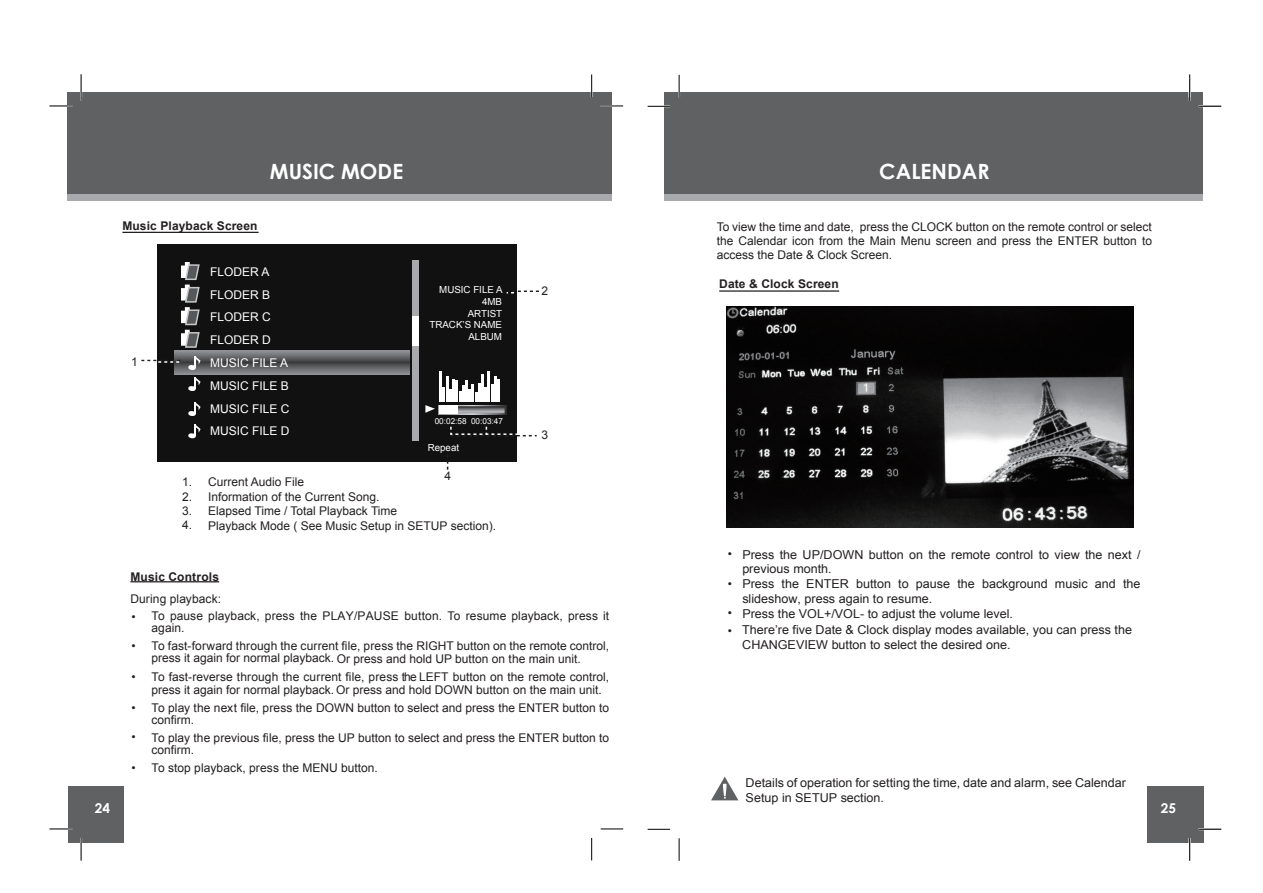
<style>
.page{position:relative;width:1263px;height:893px;background:#fff}
.page>*{position:absolute;margin:0;border:0;box-sizing:border-box;transform-origin:0 0}
.t1{font:700 21px "Century Gothic";color:#fff}
.t2{font:700 13.5px "Century Gothic";color:#fff}
.t3{font:12.3px/14.7px "Arial";color:#231f20}
.t4{font:12px/14.4px "Arial";color:#231f20}
.t5{font:12px/22.8px "Arial";color:#fff}
.t6{font:700 12px "Arial";letter-spacing:.01em;color:#231f20}
.t7{font:9.75px/11.7px "Arial";color:#fff;text-align:right}
.t8{font:8.25px "Arial";color:#fff}
</style>
<div class="page">
<hr style="left:130px;top:581px;width:89px;height:1px;background:#231f20">
<hr style="left:122px;top:232px;width:137px;height:1px;background:#231f20">
<hr style="left:719px;top:290px;width:120px;height:2px;background:#231f20">
<div style="left:68px;top:125px;width:544px;height:75px;background:#a8a9ad"></div>
<div style="left:68px;top:92px;width:544px;height:102px;background:#5f6162"></div>
<div style="left:68px;top:786px;width:56px;height:56px;background:#5f6162"></div>
<hr style="left:50px;top:105px;width:22px;height:2px;background:#fff">
<hr style="left:50px;top:828px;width:22px;height:2px;background:#fff">
<hr style="left:80px;top:838px;width:2px;height:22px;background:#fff">
<svg style="left:50px;top:106px;width:22px;height:1px"></svg>
<svg style="left:50px;top:829px;width:22px;height:1px"></svg>
<svg style="left:81px;top:838px;width:1px;height:22px"></svg>
<hr style="left:601px;top:105px;width:22px;height:2px;background:#fff">
<svg style="left:601px;top:106px;width:22px;height:1px"></svg>
<svg style="left:601px;top:829px;width:22px;height:1px"></svg>
<svg style="left:591px;top:74px;width:1px;height:23px"></svg>
<svg style="left:591px;top:838px;width:1px;height:22px"></svg>
<div style="left:664px;top:125px;width:539px;height:75px;background:#a8a9ad"></div>
<div style="left:664px;top:92px;width:539px;height:102px;background:#5f6162"></div>
<div style="left:1147px;top:786px;width:56px;height:56px;background:#5f6162"></div>
<hr style="left:647px;top:105px;width:23px;height:2px;background:#fff">
<hr style="left:678px;top:75px;width:2px;height:22px;background:#fff">
<svg style="left:679px;top:838px;width:1px;height:23px"></svg>
<svg style="left:679px;top:75px;width:1px;height:22px"></svg>
<svg style="left:647px;top:829px;width:23px;height:1px"></svg>
<svg style="left:647px;top:106px;width:23px;height:1px"></svg>
<hr style="left:1198px;top:105px;width:23px;height:2px;background:#fff">
<hr style="left:1198px;top:828px;width:23px;height:2px;background:#fff">
<hr style="left:1188px;top:838px;width:2px;height:23px;background:#fff">
<svg style="left:1198px;top:106px;width:23px;height:1px"></svg>
<svg style="left:1198px;top:829px;width:23px;height:1px"></svg>
<svg style="left:1189px;top:838px;width:1px;height:23px"></svg>
<hr style="left:1188px;top:78px;width:2px;height:23px;background:#fff">
<svg style="left:1189px;top:74px;width:1px;height:27px"></svg>
<hr style="left:80px;top:78px;width:2px;height:22px;background:#fff">
<svg style="left:81px;top:74px;width:1px;height:26px"></svg>
<div style="left:158px;top:244px;width:359px;height:217px;background:#121111"></div>
<svg style="left:175px;top:351px;width:234px;height:24px;background:#68696c"></svg>
<div style="left:413px;top:260px;width:6px;height:180px;background:#a8a9ad"></div>
<div style="left:413px;top:317px;width:6px;height:29px;background:#fff"></div>
<svg style="left:181px;top:262px;width:19px;height:86px"></svg>
<svg style="left:141px;top:360px;width:39px;height:3px"></svg>
<svg style="left:188px;top:425px;width:13px;height:14px"></svg>
<svg style="left:188px;top:403px;width:13px;height:13px"></svg>
<svg style="left:188px;top:378px;width:13px;height:13px"></svg>
<svg style="left:187px;top:357px;width:14px;height:15px"></svg>
<svg style="left:507px;top:290px;width:32px;height:3px"></svg>
<svg style="left:458px;top:405px;width:49px;height:9px"></svg>
<div style="left:439px;top:405px;width:19px;height:9px;background:#fff"></div>
<hr style="left:439px;top:371px;width:3px;height:31px;background:#fff">
<hr style="left:446px;top:376px;width:2px;height:26px;background:#fff">
<hr style="left:452px;top:379px;width:3px;height:23px;background:#fff">
<hr style="left:456px;top:381px;width:2px;height:21px;background:#fff">
<hr style="left:465px;top:381px;width:2px;height:21px;background:#fff">
<hr style="left:481px;top:374px;width:3px;height:28px;background:#fff">
<hr style="left:488px;top:371px;width:2px;height:31px;background:#fff">
<hr style="left:494px;top:377px;width:3px;height:25px;background:#fff">
<hr style="left:497px;top:379px;width:3px;height:23px;background:#fff">
<svg style="left:442px;top:384px;width:62px;height:29px"></svg>
<svg style="left:425px;top:405px;width:10px;height:8px"></svg>
<svg style="left:450px;top:426px;width:87px;height:10px"></svg>
<svg style="left:711px;top:777px;width:27px;height:23px"></svg>
<img style="left:727px;top:306px;width:407px;height:222px">
<h1 class="t1" style="left:270px;top:155px;width:135px">MUSIC MODE</h1>
<h1 class="t1" style="left:879px;top:155px;width:112px">CALENDAR</h1>
<p class="t6" style="left:122px;top:217px;width:137px">Music Playback Screen</p>
<p class="t4" style="left:717px;top:219px;width:437px;text-align:justify">To view the time and date, press the CLOCK button on the remote control or select the Calendar icon from the Main Menu screen and press the ENTER button to access the Date &amp; Clock Screen.</p>
<p class="t4" style="left:131px;top:355px;width:8px">1</p>
<p class="t4" style="left:182px;top:475px;width:12px;text-align:justify">1.<br>2.<br>3.<br>4.</p>
<p class="t5" style="left:210px;top:260px;width:81px">FLODER A<br>FLODER B<br>FLODER C<br>FLODER D<br>MUSIC FILE A<br>MUSIC FILE B<br>MUSIC FILE C<br>MUSIC FILE D</p>
<p class="t7" style="left:429px;top:284px;width:75px">MUSIC FILE A<br>4MB<br>ARTIST<br>TRACK’S NAME<br>ALBUM</p>
<p class="t8" style="left:435px;top:415px;width:70px">00:02:58 00:03:47</p>
<p class="t7" style="left:428px;top:442px;width:33px">Repeat</p>
<p class="t4" style="left:444px;top:469px;width:8px">4</p>
<p class="t4" style="left:208px;top:475px;width:289px">Current Audio File<br>Information of the Current Song.<br>Elapsed Time / Total Playback Time<br>Playback Mode ( See Music Setup in SETUP section).</p>
<p class="t6" style="left:130px;top:568px;width:90px">Music Controls</p>
<p class="t4" style="left:542px;top:284px;width:8px">2</p>
<p class="t4" style="left:542px;top:427px;width:8px">3</p>
<p class="t4" style="left:130px;top:589px;width:92px;line-height:18.6px">During playback: •</p>
<p class="t4" style="left:131px;top:638px;width:6px">•</p>
<p class="t4" style="left:131px;top:670px;width:6px">•</p>
<p class="t4" style="left:131px;top:701px;width:6px">•</p>
<p class="t4" style="left:131px;top:730px;width:6px">•</p>
<p class="t4" style="left:131px;top:761px;width:6px">•</p>
<p class="t4" style="left:152px;top:610px;width:459px;line-height:12px">To pause playback, press the PLAY/PAUSE button. To resume playback, press it again.</p>
<p class="t4" style="left:152px;top:639px;width:459px;line-height:13px">To fast-forward through the current file, press the RIGHT button on the remote control, press it again for normal playback. Or press and hold UP button on the main unit.</p>
<p class="t4" style="left:151px;top:670px;width:459px;line-height:12.8px">To fast-reverse through the current file, press the LEFT button on the remote control, press it again for normal playback. Or press and hold DOWN button on the main unit.</p>
<p class="t4" style="left:151px;top:701px;width:459px;line-height:12px">To play the next file, press the DOWN button to select and press the ENTER button to confirm.</p>
<p class="t4" style="left:151px;top:731px;width:459px;line-height:12px">To play the previous file, press the UP button to select and press the ENTER button to confirm.</p>
<p class="t4" style="left:151px;top:760px;width:228px">To stop playback, press the MENU button.</p>
<p class="t6" style="left:719px;top:276px;width:121px">Date &amp; Clock Screen</p>
<p class="t4" style="left:728px;top:547px;width:6px">•</p>
<p class="t4" style="left:728px;top:577px;width:6px">•</p>
<p class="t4" style="left:728px;top:604px;width:6px;line-height:18px">• •</p>
<p class="t3" style="left:742px;top:547px;width:400px">Press the UP/DOWN button on the remote control to view the next / previous month.<br>Press the ENTER button to pause the background music and the slideshow, press again to resume.<br>Press the VOL+/VOL- to adjust the volume level.</p>
<p class="t3" style="left:742px;top:622px;width:391px">There’re five Date &amp; Clock display modes available, you can press the<br>CHANGEVIEW button to select the desired one.</p>
<p class="t3" style="left:745px;top:775px;width:382px">Details of operation for setting the time, date and alarm, see Calendar<br>Setup in SETUP section.</p>
<p class="t2" style="left:95px;top:797px;width:17px">24</p>
<p class="t2" style="left:1160px;top:797px;width:17px">25</p>
</div>
